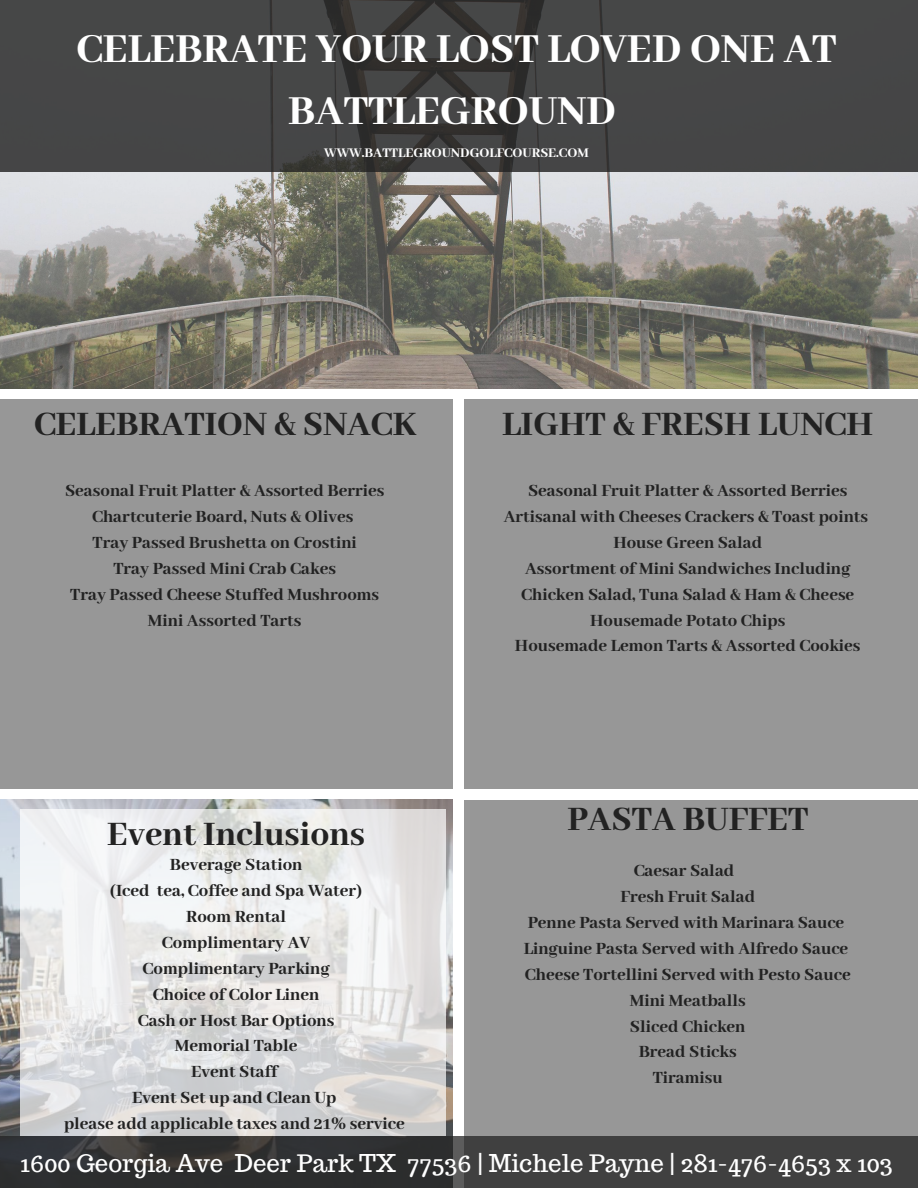
<style>
.page{position:relative;width:918px;height:1188px;background:#fff}
.page>*{position:absolute;margin:0;border:0;box-sizing:border-box;transform-origin:0 0}
.t1{font:800 45px/62.4px "Abhaya Libre";color:#fff;text-align:center}
.t2{font:800 37.35px "Abhaya Libre";color:#222}
.t3{font:24px "Trocchi";color:#fff}
.t4{font:800 18.75px/25.8px "Abhaya Libre";color:#222;text-align:center}
.t5{font:800 14.4px "Abhaya Libre";color:#fff}
</style>
<div class="page">
<img style="left:0;top:171px;width:918px;height:217px">
<div style="left:0;top:399px;width:453px;height:390px;background:#979797"></div>
<div style="left:464px;top:399px;width:454px;height:390px;background:#979797"></div>
<img style="left:0;top:800px;width:453px;height:336px">
<div style="left:464px;top:800px;width:454px;height:388px;background:#979797"></div>
<svg style="left:0;top:0;width:918px;height:171px;background:#434343"></svg>
<svg style="left:0;top:1136px;width:918px;height:52px;background:#383839"></svg>
<svg style="left:20px;top:810px;width:425px;height:326px"></svg>
<h1 class="t1" style="left:76px;top:19px;width:762px">CELEBRATE YOUR LOST LOVED ONE AT<br>BATTLEGROUND</h1>
<p class="t5" style="left:324px;top:145px;width:266px">WWW.BATTLEGROUNDGOLFCOURSE.COM</p>
<h2 class="t2" style="left:34px;top:404px;width:384px">CELEBRATION &amp; SNACK</h2>
<p class="t4" style="left:65px;top:479px;width:321px">Seasonal Fruit Platter &amp; Assorted Berries<br>Chartcuterie Board, Nuts &amp; Olives<br>Tray Passed Brushetta on Crostini<br>Tray Passed Mini Crab Cakes<br>Tray Passed Cheese Stuffed Mushrooms<br>Mini Assorted Tarts</p>
<h2 class="t2" style="left:107px;top:814px;width:260px">Event Inclusions</h2>
<p class="t4" style="left:64px;top:853px;width:342px">Beverage Station<br>(Iced tea, Coffee and Spa Water)<br>Room Rental<br>Complimentary AV<br>Complimentary Parking<br>Choice of Color Linen<br>Cash or Host Bar Options<br>Memorial Table<br>Event Staff<br>Event Set up and Clean Up<br>please add applicable taxes and 21% service</p>
<h2 class="t2" style="left:502px;top:403px;width:373px">LIGHT &amp; FRESH LUNCH</h2>
<p class="t4" style="left:504px;top:479px;width:366px">Seasonal Fruit Platter &amp; Assorted Berries Artisanal with Cheeses Crackers &amp; Toast points House Green Salad<br>Assortment of Mini Sandwiches Including Chicken Salad, Tuna Salad &amp; Ham &amp; Cheese Housemade Potato Chips<br>Housemade Lemon Tarts &amp; Assorted Cookies</p>
<h2 class="t2" style="left:567px;top:799px;width:242px">PASTA BUFFET</h2>
<p class="t4" style="left:524px;top:859px;width:328px">Caesar Salad<br>Fresh Fruit Salad<br>Penne Pasta Served with Marinara Sauce<br>Linguine Pasta Served with Alfredo Sauce<br>Cheese Tortellini Served with Pesto Sauce<br>Mini Meatballs<br>Sliced Chicken<br>Bread Sticks<br>Tiramisu</p>
<p class="t3" style="left:20px;top:1148px;width:874px">1600 Georgia Ave Deer Park TX 77536 | Michele Payne | 281-476-4653 x 103</p>
</div>
